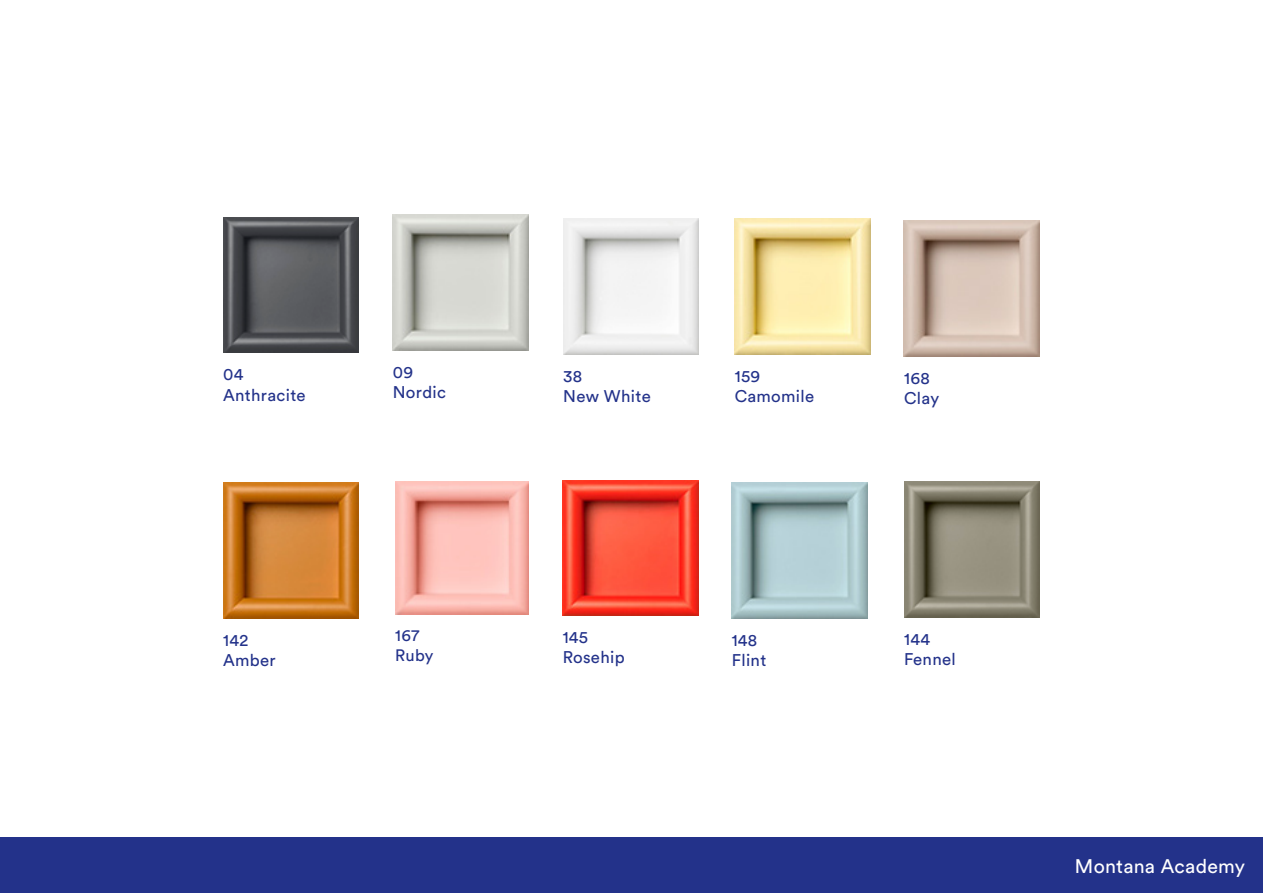
<style>
.page{position:relative;width:1263px;height:893px;background:#fff}
.page>*{position:absolute;margin:0;border:0;box-sizing:border-box;transform-origin:0 0}
.t1{font:19.5px "Circular Std";letter-spacing:.01em;color:#fff}
.t2{font:16.8px/20.1px "Circular Std";letter-spacing:.02em;color:#23328a}
.t3{font:16.5px/19.6px "Circular Std";letter-spacing:.02em;color:#23328a}
</style>
<div class="page">
<img style="left:563px;top:219px;width:136px;height:136px">
<img style="left:393px;top:215px;width:135px;height:135px">
<img style="left:735px;top:219px;width:136px;height:136px">
<img style="left:223px;top:482px;width:136px;height:136px">
<img style="left:223px;top:217px;width:136px;height:136px">
<img style="left:904px;top:482px;width:136px;height:135px">
<img style="left:395px;top:482px;width:133px;height:132px">
<img style="left:904px;top:221px;width:135px;height:135px">
<img style="left:562px;top:480px;width:136px;height:136px">
<img style="left:731px;top:482px;width:136px;height:136px">
<div style="left:0;top:837px;width:1263px;height:56px;background:#23328a"></div>
<p class="t2" style="left:223px;top:364px;width:84px">04<br>Anthracite</p>
<p class="t2" style="left:393px;top:362px;width:55px">09<br>Nordic</p>
<p class="t2" style="left:223px;top:629px;width:54px">142<br>Amber</p>
<p class="t3" style="left:395px;top:626px;width:40px">167<br>Ruby</p>
<p class="t2" style="left:563px;top:366px;width:89px">38<br>New White</p>
<p class="t2" style="left:735px;top:366px;width:81px">159<br>Camomile</p>
<p class="t2" style="left:904px;top:368px;width:37px">168<br>Clay</p>
<p class="t2" style="left:563px;top:627px;width:63px">145<br>Rosehip</p>
<p class="t2" style="left:732px;top:629px;width:36px">148<br>Flint</p>
<p class="t2" style="left:904px;top:629px;width:53px">144<br>Fennel</p>
<p class="t1" style="left:1075px;top:854px;width:172px">Montana Academy</p>
</div>
